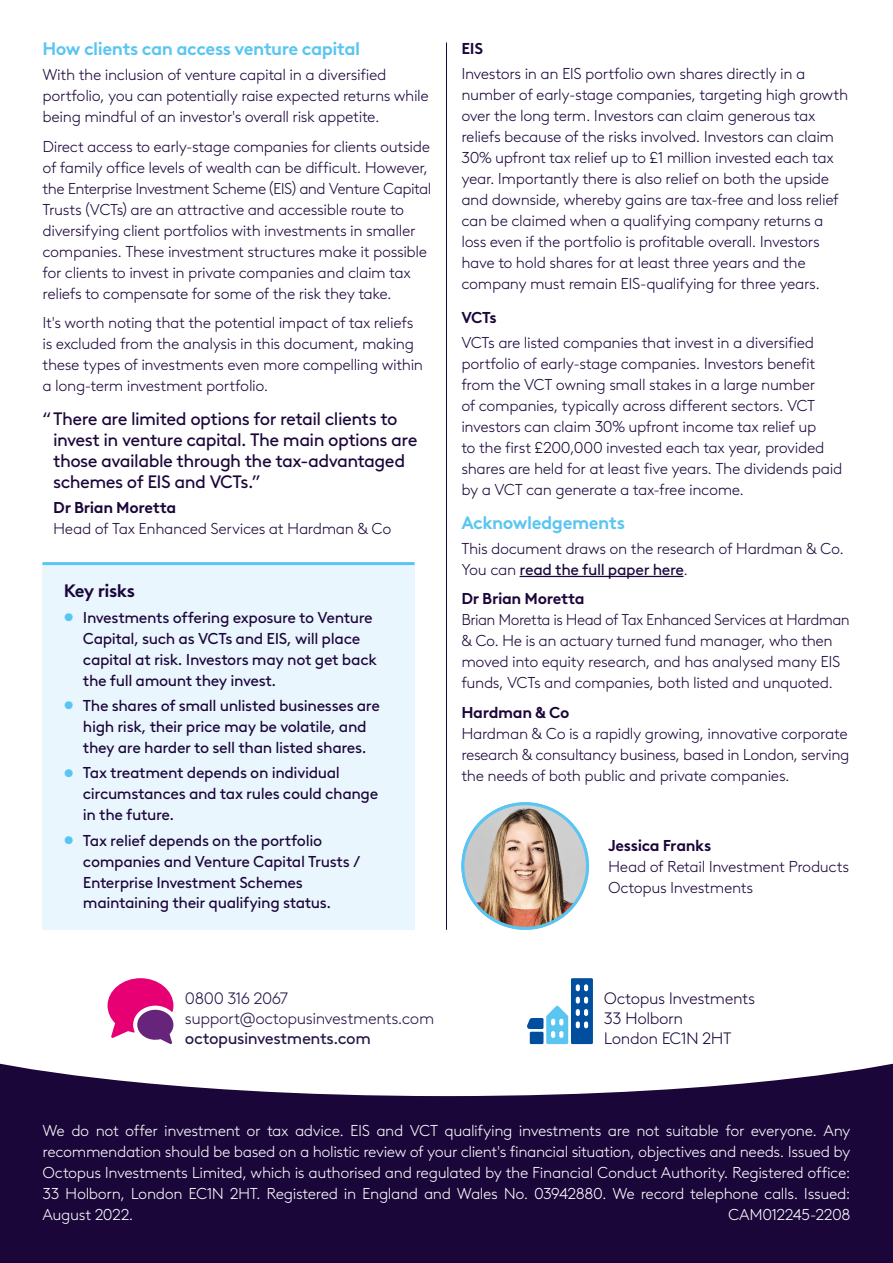
<style>
.page{position:relative;width:893px;height:1263px;background:#fff}
.page>*{position:absolute;margin:0;border:0;box-sizing:border-box;transform-origin:0 0}
.t1{font:18px/21px "Brown LL";letter-spacing:-.03em;color:#1b063a}
.t2{font:700 18px "Brown LL";letter-spacing:-.03em;color:#5bc5f2}
.t3{font:700 18px "Brown LL";letter-spacing:-.03em;color:#1b063a}
.t4{font:300 16.5px/19.8px "Brown LL";letter-spacing:-.025em;color:#261547}
.t5{font:300 16.5px/19.8px "Brown LL";letter-spacing:-.025em;color:#1b063a}
.t6{font:16.5px "Brown LL";letter-spacing:-.025em;color:#261547}
.t7{font:300 15.75px/21px "Brown LL";letter-spacing:-.025em;color:#1b063a}
.t8{font:15.75px/21px "Brown LL";letter-spacing:-.025em;color:#1b063a}
.t9{font:300 15.75px/21px "Brown LL";letter-spacing:-.025em;color:#fff;text-align:justify}
.t10{font:700 15.75px "Brown LL";letter-spacing:-.02em;color:#1b063a}
.s1{font-weight:700;color:#5bc5f2}
.s2{font-weight:400}
</style>
<div class="page">
<div style="left:43px;top:564px;width:372px;height:366px;background:#eaf6fe"></div>
<hr style="left:43px;top:562px;width:372px;height:3px;background:#5bc5f2">
<hr style="left:520px;top:576px;width:163px;height:1px;background:#1b063a">
<hr style="left:446px;top:43px;width:1px;height:887px;background:#1b063a">
<svg style="left:0;top:1063px;width:893px;height:200px;background:#352250"></svg>
<img style="left:461px;top:802px;width:128px;height:128px;border-radius:64px">
<div style="left:461px;top:802px;width:128px;height:128px;border:3px solid #5bc5f2;border-radius:50%"></div>
<svg style="left:108px;top:978px;width:65px;height:66px"></svg>
<svg style="left:527px;top:978px;width:66px;height:66px"></svg>
<p class="t2" style="left:43px;top:35px;width:319px">How clients can access venture capital</p>
<p class="t7" style="left:43px;top:64px;width:388px">With the inclusion of venture capital in a diversified portfolio, you can potentially raise expected returns while being mindful of an investor's overall risk appetite.</p>
<p class="t7" style="left:43px;top:135px;width:391px">Direct access to early-stage companies for clients outside of family office levels of wealth can be difficult. However, the Enterprise Investment Scheme (EIS) and Venture Capital Trusts (VCTs) are an attractive and accessible route to diversifying client portfolios with investments in smaller companies. These investment structures make it possible for clients to invest in private companies and claim tax reliefs to compensate for some of the risk they take.</p>
<p class="t7" style="left:43px;top:311px;width:382px">It's worth noting that the potential impact of tax reliefs is excluded from the analysis in this document, making these types of investments even more compelling within a long-term investment portfolio.</p>
<p class="t1" style="left:53px;top:407px;width:366px;text-indent:-11px">“There are limited options for retail clients to invest in venture capital. The main options are those available through the tax-advantaged schemes of EIS and VCTs.”</p>
<p class="t10" style="left:53px;top:496px;width:125px">Dr Brian Moretta</p>
<p class="t7" style="left:53px;top:518px;width:340px">Head of Tax Enhanced Services at Hardman &amp; Co</p>
<p class="t3" style="left:64px;top:577px;width:73px">Key risks</p>
<p class="t8" style="left:83px;top:605px;width:295px;text-indent:-19px"><span class="s1">•</span> Investments offering exposure to Venture Capital, such as VCTs and EIS, will place capital at risk. Investors may not get back the full amount they invest.</p>
<p class="t8" style="left:64px;top:694px;width:318px;text-align:center"><span class="s1">•</span> The shares of small unlisted businesses are high risk, their price may be volatile, and they are harder to sell than listed shares.</p>
<p class="t8" style="left:83px;top:761px;width:297px;text-indent:-19px"><span class="s1">•</span> Tax treatment depends on individual circumstances and tax rules could change in the future.</p>
<p class="t8" style="left:83px;top:828px;width:279px;text-indent:-19px"><span class="s1">•</span> Tax relief depends on the portfolio companies and Venture Capital Trusts / Enterprise Investment Schemes maintaining their qualifying status.</p>
<p class="t10" style="left:461px;top:36px;width:23px">EIS</p>
<p class="t7" style="left:461px;top:62px;width:388px">Investors in an EIS portfolio own shares directly in a number of early-stage companies, targeting high growth over the long term. Investors can claim generous tax reliefs because of the risks involved. Investors can claim 30% upfront tax relief up to £1 million invested each tax year. Importantly there is also relief on both the upside and downside, whereby gains are tax-free and loss relief can be claimed when a qualifying company returns a loss even if the portfolio is profitable overall. Investors have to hold shares for at least three years and the company must remain EIS-qualifying for three years.</p>
<p class="t10" style="left:461px;top:305px;width:37px">VCTs</p>
<p class="t7" style="left:461px;top:331px;width:382px">VCTs are listed companies that invest in a diversified portfolio of early-stage companies. Investors benefit from the VCT owning small stakes in a large number<br>of companies, typically across different sectors. VCT investors can claim 30% upfront income tax relief up<br>to the first £200,000 invested each tax year, provided shares are held for at least five years. The dividends paid by a VCT can generate a tax-free income.</p>
<p class="t2" style="left:461px;top:508px;width:165px">Acknowledgements</p>
<p class="t7" style="left:461px;top:537px;width:384px">This document draws on the research of Hardman &amp; Co.<br>You can <span class="s2">read the full paper here</span>.</p>
<p class="t10" style="left:461px;top:587px;width:125px">Dr Brian Moretta</p>
<p class="t7" style="left:461px;top:608px;width:390px">Brian Moretta is Head of Tax Enhanced Services at Hardman &amp; Co. He is an actuary turned fund manager, who then moved into equity research, and has analysed many EIS funds, VCTs and companies, both listed and unquoted.</p>
<p class="t10" style="left:461px;top:700px;width:110px">Hardman &amp; Co</p>
<p class="t7" style="left:461px;top:722px;width:389px;text-align:justify">Hardman &amp; Co is a rapidly growing, innovative corporate research &amp; consultancy business, based in London, serving the needs of both public and private companies.</p>
<p class="t10" style="left:608px;top:833px;width:105px">Jessica Franks</p>
<p class="t7" style="left:608px;top:855px;width:243px">Head of Retail Investment Products<br>Octopus Investments</p>
<p class="t4" style="left:185px;top:988px;width:251px">0800 316 2067 support@octopusinvestments.com</p>
<p class="t6" style="left:185px;top:1026px;width:187px">octopusinvestments.com</p>
<p class="t5" style="left:604px;top:988px;width:153px">Octopus Investments<br>33 Holborn<br>London EC1N 2HT</p>
<p class="t9" style="left:43px;top:1119px;width:809px">We do not offer investment or tax advice. EIS and VCT qualifying investments are not suitable for everyone. Any recommendation should be based on a holistic review of your client's financial situation, objectives and needs. Issued by Octopus Investments Limited, which is authorised and regulated by the Financial Conduct Authority. Registered office:<br>33 Holborn, London EC1N 2HT. Registered in England and Wales No. 03942880. We record telephone calls. Issued:<br>August 2022.</p>
<p class="t9" style="left:728px;top:1203px;width:124px">CAM012245-2208</p>
</div>
